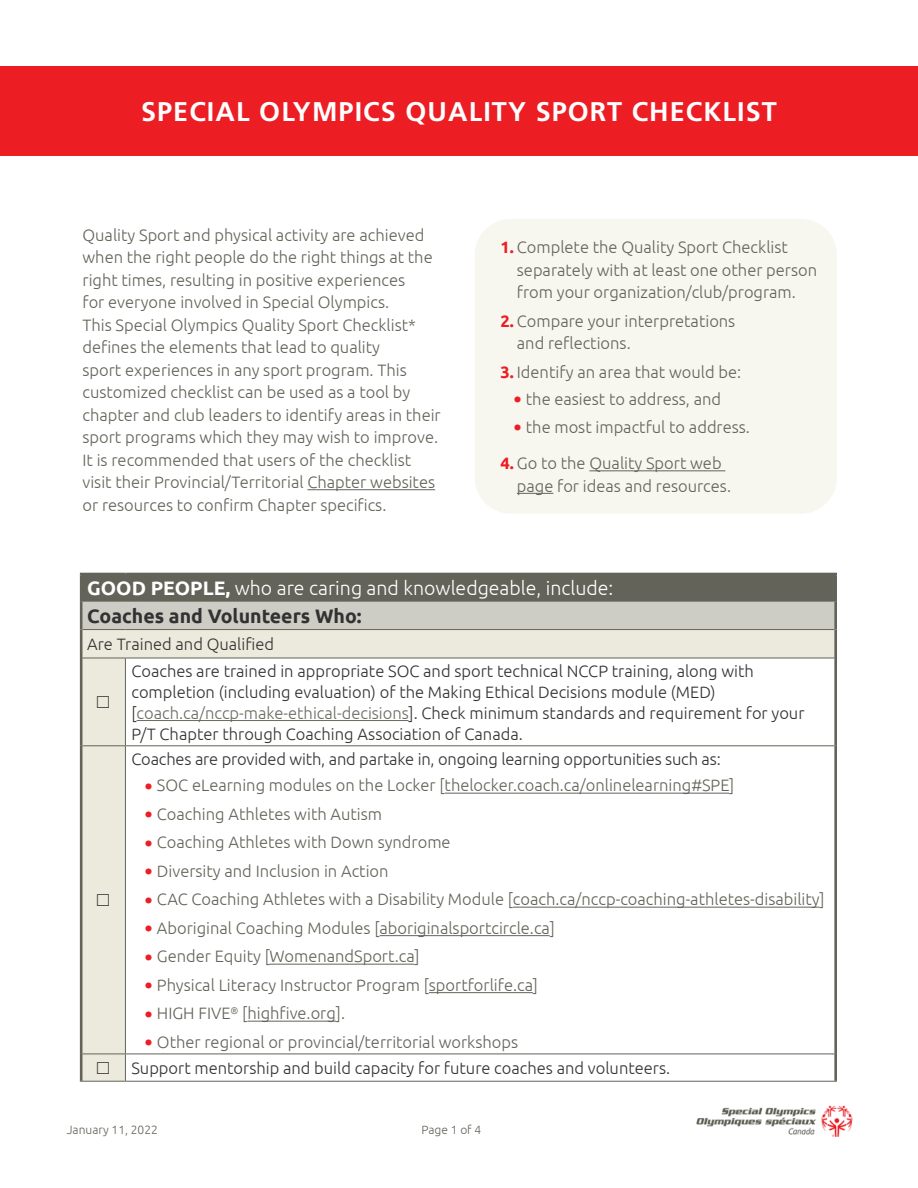
<style>
.page{position:relative;width:918px;height:1188px;background:#fff}
.page>*{position:absolute;margin:0;border:0;box-sizing:border-box;transform-origin:0 0}
.t1{font:700 27px "Frutiger LT Std";letter-spacing:.04em;color:#fff}
.t2{font:300 19.5px/27.8px "Ubuntu";color:#fff}
.t3{font:300 16.5px/22.5px "Ubuntu";color:#636359}
.t4{font:300 16.5px/21px "Ubuntu";color:#333132}
.t5{font:300 12px "Ubuntu";color:#636359}
.s1{font-weight:700;color:#ed1d24}
.s2{font-weight:700;font-size:21px;color:#ed1d24}
.s3{font-weight:700}
.s4{font-weight:700;color:#333132}
.s5{color:#6b6b60}
.s6{color:#636359}
</style>
<div class="page">
<img style="left:696px;top:1105px;width:157px;height:32px">
<div style="left:475px;top:219px;width:362px;height:295px;background:#f7f6ef;border-radius:36px"></div>
<hr style="left:307px;top:489px;width:128px;height:1px;background:#636359">
<div style="left:81px;top:574px;width:755px;height:27px;background:#636359"></div>
<div style="left:81px;top:601px;width:755px;height:29px;background:#cdcdc6"></div>
<div style="left:81px;top:630px;width:755px;height:28px;background:#eceadc"></div>
<hr style="left:82px;top:601px;width:43px;height:1px;background:#636359">
<hr style="left:125px;top:601px;width:709px;height:1px;background:#636359">
<hr style="left:82px;top:629px;width:43px;height:1px;background:#636359">
<hr style="left:125px;top:629px;width:709px;height:1px;background:#636359">
<hr style="left:125px;top:658px;width:709px;height:1px;background:#636359">
<hr style="left:125px;top:745px;width:709px;height:1px;background:#636359">
<hr style="left:125px;top:1054px;width:709px;height:1px;background:#636359">
<hr style="left:80px;top:1081px;width:45px;height:1px;background:#636359">
<hr style="left:125px;top:1081px;width:712px;height:1px;background:#636359">
<hr style="left:80px;top:573px;width:45px;height:2px;background:#636359">
<hr style="left:80px;top:575px;width:2px;height:26px;background:#636359">
<hr style="left:125px;top:573px;width:712px;height:2px;background:#636359">
<hr style="left:834px;top:575px;width:3px;height:26px;background:#636359">
<hr style="left:80px;top:601px;width:2px;height:29px;background:#636359">
<hr style="left:834px;top:601px;width:3px;height:29px;background:#636359">
<hr style="left:80px;top:630px;width:2px;height:28px;background:#636359">
<hr style="left:834px;top:630px;width:3px;height:28px;background:#636359">
<hr style="left:80px;top:658px;width:2px;height:88px;background:#636359">
<hr style="left:834px;top:658px;width:3px;height:88px;background:#636359">
<hr style="left:80px;top:746px;width:2px;height:308px;background:#636359">
<hr style="left:834px;top:746px;width:3px;height:308px;background:#636359">
<hr style="left:80px;top:1054px;width:2px;height:27px;background:#636359">
<hr style="left:834px;top:1054px;width:3px;height:27px;background:#636359">
<hr style="left:137px;top:720px;width:272px;height:1px;background:#6b6b60">
<hr style="left:445px;top:793px;width:284px;height:1px;background:#636359">
<hr style="left:513px;top:907px;width:306px;height:1px;background:#636359">
<hr style="left:380px;top:935px;width:170px;height:1px;background:#636359">
<hr style="left:270px;top:964px;width:144px;height:1px;background:#636359">
<hr style="left:429px;top:992px;width:104px;height:1px;background:#636359">
<hr style="left:247px;top:1021px;width:89px;height:1px;background:#636359">
<hr style="left:589px;top:470px;width:136px;height:1px;background:#636359">
<hr style="left:517px;top:493px;width:36px;height:1px;background:#636359">
<div style="left:0;top:66px;width:918px;height:90px;background:#ed1d24"></div>
<svg style="left:81px;top:658px;width:45px;height:423px;background:#e3e1d3"></svg>
<h1 class="t1" style="left:141px;top:96px;width:637px">SPECIAL OLYMPICS QUALITY SPORT CHECKLIST</h1>
<p class="t3" style="left:82px;top:223px;width:360px">Quality Sport and physical activity are achieved when the right people do the right things at the right times, resulting in positive experiences<br>for everyone involved in Special Olympics.<br>This Special Olympics Quality Sport Checklist* defines the elements that lead to quality<br>sport experiences in any sport program. This customized checklist can be used as a tool by chapter and club leaders to identify areas in their sport programs which they may wish to improve.<br>It is recommended that users of the checklist visit their Provincial/Territorial Chapter websites or resources to confirm Chapter specifics.</p>
<p class="t3" style="left:517px;top:236px;width:302px;text-indent:-16px"><span class="s1">1.</span> Complete the Quality Sport Checklist separately with at least one other person from your organization/club/program.</p>
<p class="t3" style="left:517px;top:309px;width:220px;text-indent:-16px"><span class="s1">2.</span> Compare your interpretations and reflections.</p>
<p class="t3" style="left:500px;top:360px;width:242px"><span class="s1">3.</span> Identify an area that would be:</p>
<p class="t3" style="left:514px;top:387px;width:209px"><span class="s2">•</span> the easiest to address, and</p>
<p class="t3" style="left:514px;top:416px;width:238px"><span class="s2">•</span> the most impactful to address.</p>
<p class="t3" style="left:517px;top:452px;width:216px;text-indent:-16px"><span class="s1">4.</span> Go to the Quality Sport web page for ideas and resources.</p>
<p class="t2" style="left:87px;top:574px;width:528px"><span class="s3">GOOD PEOPLE,</span> who are caring and knowledgeable, include:<br><span class="s4">Coaches and Volunteers Who:</span></p>
<p class="t4" style="left:131px;top:631px;width:624px;line-height:26.5px;text-indent:-44px">Are Trained and Qualified<br>Coaches are trained in appropriate SOC and sport technical NCCP training, along with</p>
<p class="t4" style="left:131px;top:681px;width:675px">completion (including evaluation) of the Making Ethical Decisions module (MED) [<span class="s5">coach.ca/nccp-make-ethical-decisions</span>]. Check minimum standards and requirement for your<br>P/T Chapter through Coaching Association of Canada.</p>
<p class="t4" style="left:131px;top:748px;width:591px">Coaches are provided with, and partake in, ongoing learning opportunities such as:</p>
<p class="t3" style="left:145px;top:774px;width:591px"><span class="s2">•</span> SOC eLearning modules on the Locker [thelocker.coach.ca/onlinelearning#SPE]</p>
<p class="t3" style="left:145px;top:802px;width:239px"><span class="s2">•</span> Coaching Athletes with Autism</p>
<p class="t3" style="left:145px;top:831px;width:307px"><span class="s2">•</span> Coaching Athletes with Down syndrome</p>
<p class="t3" style="left:145px;top:859px;width:245px"><span class="s2">•</span> Diversity and Inclusion in Action</p>
<p class="t3" style="left:145px;top:888px;width:681px"><span class="s2">•</span> CAC Coaching Athletes with a Disability Module [coach.ca/nccp-coaching-athletes-disability]</p>
<p class="t3" style="left:145px;top:916px;width:411px"><span class="s2">•</span> Aboriginal Coaching Modules [aboriginalsportcircle.ca]</p>
<p class="t3" style="left:145px;top:945px;width:276px"><span class="s2">•</span> Gender Equity [WomenandSport.ca]</p>
<p class="t3" style="left:145px;top:973px;width:395px"><span class="s2">•</span> Physical Literacy Instructor Program [sportforlife.ca]</p>
<p class="t3" style="left:145px;top:1002px;width:202px"><span class="s2">•</span> HIGH FIVE<sup>®</sup> [highfive.org].</p>
<p class="t4" style="left:131px;top:1029px;width:540px;line-height:26.1px;text-indent:14px"><span class="s2">•</span> <span class="s6">Other regional or provincial/territorial workshops<br></span>Support mentorship and build capacity for future coaches and volunteers.</p>
<p class="t5" style="left:67px;top:1123px;width:93px">January 11, 2022</p>
<p class="t5" style="left:422px;top:1123px;width:61px">Page 1 of 4</p>
</div>
